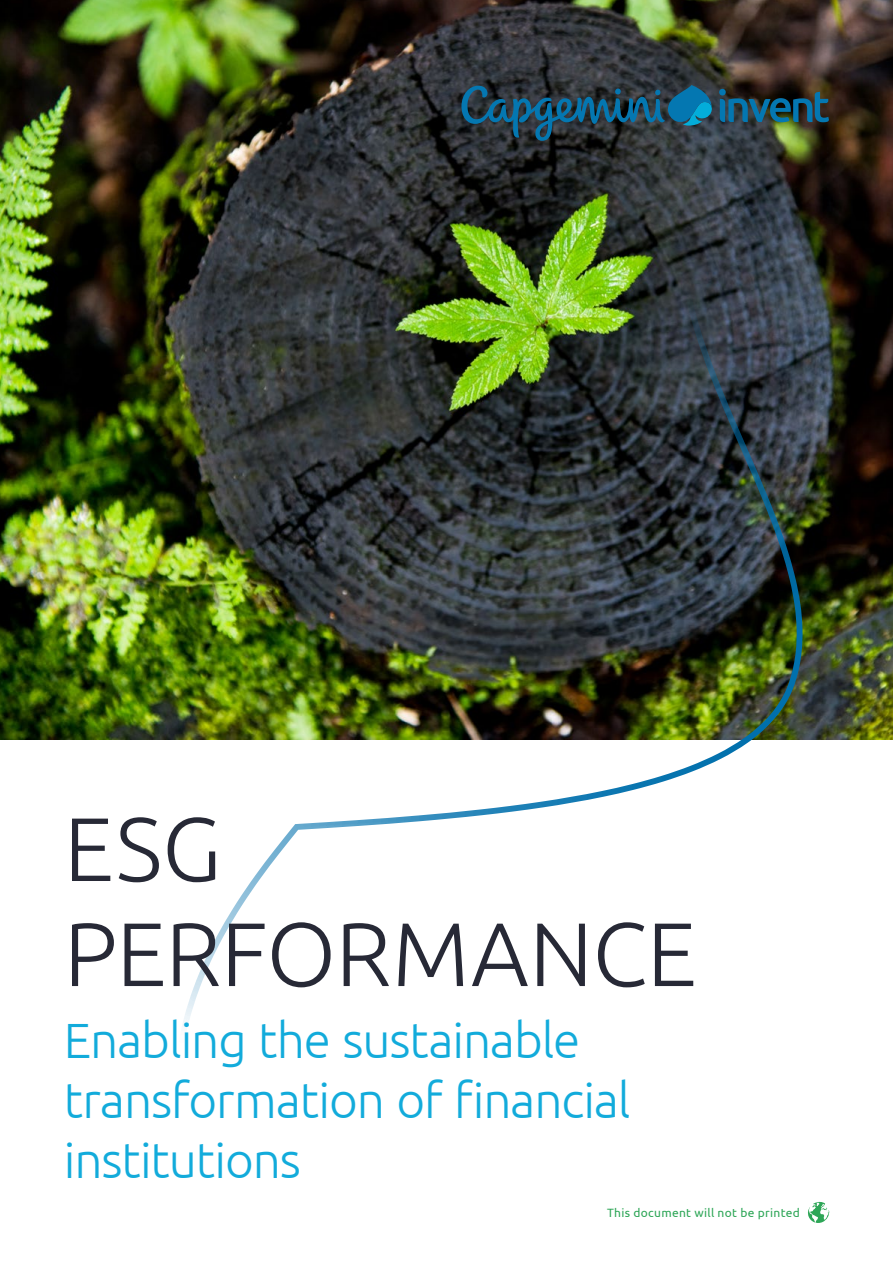
<style>
.page{position:relative;width:893px;height:1263px;background:#fff}
.page>*{position:absolute;margin:0;border:0;box-sizing:border-box;transform-origin:0 0}
.t1{font:300 90px/105px "Ubuntu";letter-spacing:-.005em;color:#272936}
.t2{font:300 49.5px/60px "Ubuntu";letter-spacing:-.02em;color:#12abdb}
.t3{font:12px "Ubuntu";letter-spacing:.025em;color:#2ea657}
</style>
<div class="page">
<img style="left:0;top:0;width:893px;height:740px">
<img style="left:174px;top:209px;width:623px;height:819px">
<svg style="left:808px;top:1201px;width:21px;height:22px"></svg>
<svg style="left:719px;top:89px;width:110px;height:33px;background:#1b4455"></svg>
<svg style="left:461px;top:85px;width:251px;height:56px;background:#224659"></svg>
<h1 class="t1" style="left:64px;top:794px;width:634px">ESG<br>PERFORMANCE</h1>
<p class="t2" style="left:64px;top:1009px;width:568px">Enabling the sustainable transformation of financial institutions</p>
<p class="t3" style="left:607px;top:1205px;width:194px">This document will not be printed</p>
</div>
